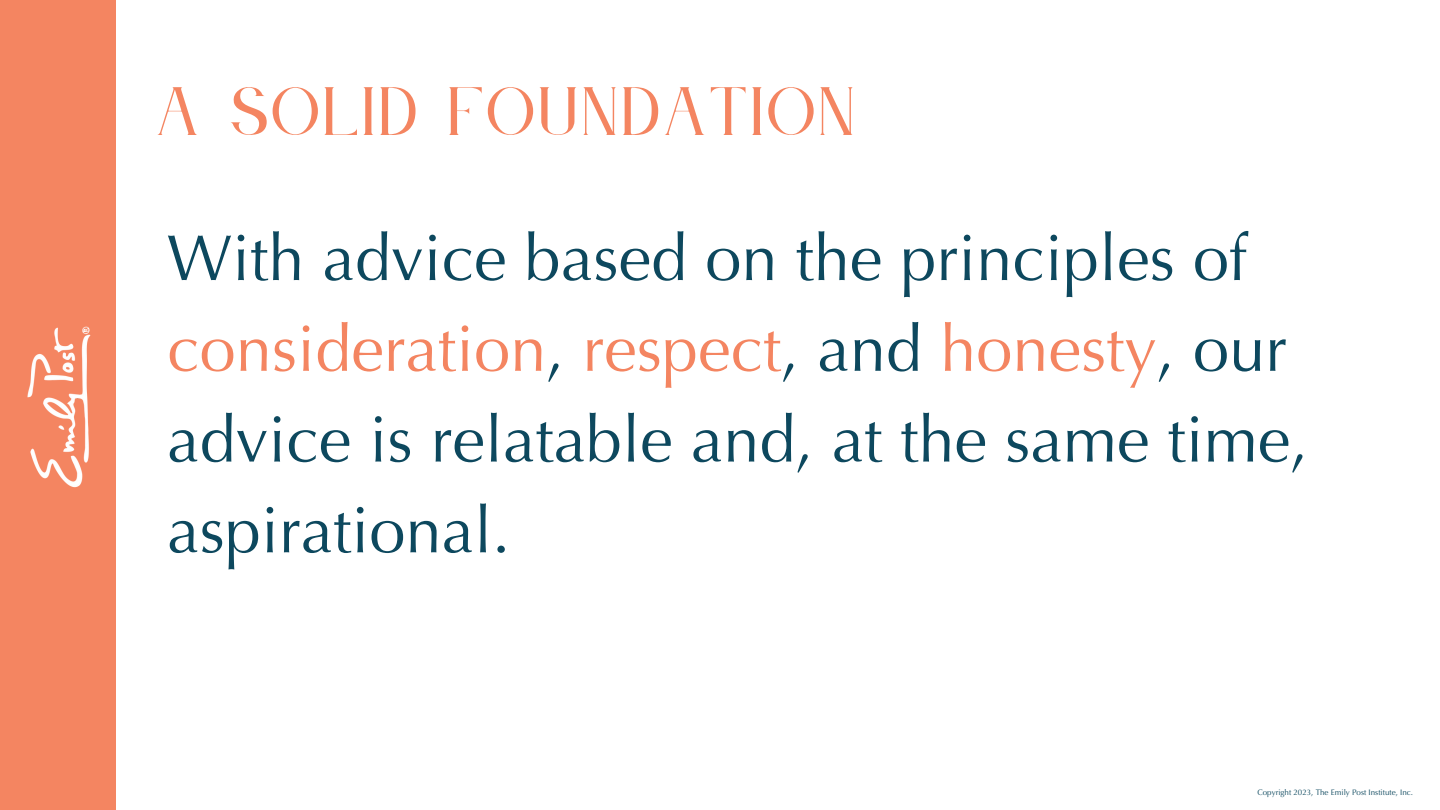
<style>
.page{position:relative;width:1440px;height:810px;background:#fff}
.page>*{position:absolute;margin:0;border:0;box-sizing:border-box;transform-origin:0 0}
.t1{font:65px/90.8px "Optima";color:#0d485e}
.t2{font:60px "Le Jour Serif";letter-spacing:.05em;color:#f48561}
.t3{font:8px "Optima";color:#0d485e}
.s1{color:#f48561}
</style>
<div class="page">
<div style="left:0;top:0;width:116px;height:810px;background:#f48561"></div>
<img style="left:27px;top:326px;width:64px;height:162px">
<p class="t2" style="left:157px;top:79px;width:701px">A SOLID FOUNDATION</p>
<p class="t1" style="left:167px;top:213px;width:1143px">With advice based on the principles of <span class="s1">consideration</span>, <span class="s1">respect</span>, and <span class="s1">honesty</span>, our advice is relatable and, at the same time, aspirational.</p>
<p class="t3" style="left:1257px;top:788px;width:157px">Copyright 2023, The Emily Post Institute, Inc.</p>
</div>
